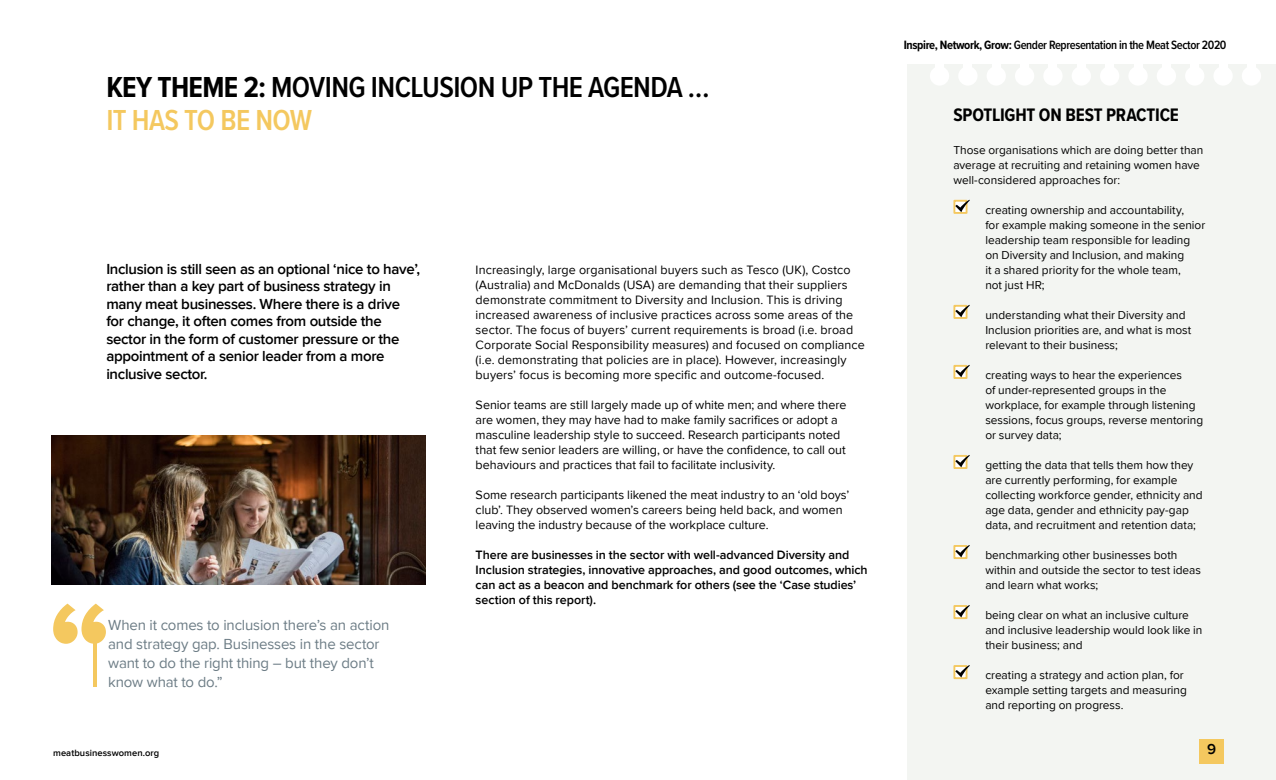
<style>
.page{position:relative;width:1276px;height:780px;background:#fff}
.page>*{position:absolute;margin:0;border:0;box-sizing:border-box;transform-origin:0 0}
.Heading_1_KT_Page{font:600 30px/32.5px "Proxima Nova Cond";letter-spacing:-.02em;color:#000}
.Heading_2_spt_no_bol{font:700 18.75px "Proxima Nova Cond";letter-spacing:-.01em;color:#000}
.Intro_para_KT{font:600 15px/17.5px "Proxima Nova";letter-spacing:-.02em;color:#000}
.Quote_KT_Page{font:15px/18.8px "Proxima Nova";letter-spacing:-.01em;color:#6c7c85}
.BODY_TEXT{font:12.5px/15px "Proxima Nova";letter-spacing:.005em;color:#000}
.BODY_TEXT_Highlight{font:600 12.5px/15px "Proxima Nova";letter-spacing:-.005em;color:#000}
.t1{font:600 12.5px "Proxima Nova Cond";letter-spacing:-.03em;color:#000}
.KT_tick_bullet{font:11.88px/15px "Proxima Nova";color:#000}
.BODY_TEXT_KT{font:11.88px/15px "Proxima Nova";color:#000}
.t2{font:600 9.38px "Proxima Nova";letter-spacing:.005em;color:#000}
.s1{font-weight:700}
.s2{color:#f4c85f}
</style>
<div class="page">
<div style="left:907px;top:65px;width:369px;height:715px;background:#f3f5f2"></div>
<div style="left:930px;top:66px;width:19px;height:20px;background:#fff;border-radius:50%"></div>
<div style="left:935px;top:60px;width:8px;height:10px;background:#fff"></div>
<div style="left:958px;top:66px;width:19px;height:20px;background:#fff;border-radius:50%"></div>
<div style="left:963px;top:60px;width:9px;height:10px;background:#fff"></div>
<div style="left:986px;top:66px;width:20px;height:20px;background:#fff;border-radius:50%"></div>
<div style="left:992px;top:60px;width:8px;height:10px;background:#fff"></div>
<div style="left:1015px;top:66px;width:19px;height:20px;background:#fff;border-radius:50%"></div>
<div style="left:1020px;top:60px;width:9px;height:10px;background:#fff"></div>
<div style="left:1043px;top:66px;width:19px;height:20px;background:#fff;border-radius:50%"></div>
<div style="left:1048px;top:60px;width:9px;height:10px;background:#fff"></div>
<div style="left:1071px;top:66px;width:20px;height:20px;background:#fff;border-radius:50%"></div>
<div style="left:1077px;top:60px;width:8px;height:10px;background:#fff"></div>
<div style="left:1100px;top:66px;width:19px;height:20px;background:#fff;border-radius:50%"></div>
<div style="left:1105px;top:60px;width:9px;height:10px;background:#fff"></div>
<div style="left:1128px;top:66px;width:19px;height:20px;background:#fff;border-radius:50%"></div>
<div style="left:1133px;top:60px;width:9px;height:10px;background:#fff"></div>
<div style="left:1156px;top:66px;width:20px;height:20px;background:#fff;border-radius:50%"></div>
<div style="left:1162px;top:60px;width:8px;height:10px;background:#fff"></div>
<div style="left:1185px;top:66px;width:19px;height:20px;background:#fff;border-radius:50%"></div>
<div style="left:1190px;top:60px;width:9px;height:10px;background:#fff"></div>
<div style="left:1213px;top:66px;width:19px;height:20px;background:#fff;border-radius:50%"></div>
<div style="left:1218px;top:60px;width:9px;height:10px;background:#fff"></div>
<div style="left:1241px;top:66px;width:20px;height:20px;background:#fff;border-radius:50%"></div>
<div style="left:1247px;top:60px;width:8px;height:10px;background:#fff"></div>
<svg style="left:953px;top:200px;width:14px;height:14px"></svg>
<svg style="left:955px;top:200px;width:14px;height:12px"></svg>
<svg style="left:953px;top:305px;width:14px;height:14px"></svg>
<svg style="left:955px;top:305px;width:14px;height:12px"></svg>
<svg style="left:953px;top:365px;width:14px;height:14px"></svg>
<svg style="left:955px;top:365px;width:14px;height:12px"></svg>
<svg style="left:953px;top:455px;width:14px;height:14px"></svg>
<svg style="left:955px;top:455px;width:14px;height:12px"></svg>
<svg style="left:953px;top:545px;width:14px;height:14px"></svg>
<svg style="left:955px;top:545px;width:14px;height:12px"></svg>
<svg style="left:953px;top:605px;width:14px;height:14px"></svg>
<svg style="left:955px;top:605px;width:14px;height:12px"></svg>
<svg style="left:953px;top:665px;width:14px;height:14px"></svg>
<svg style="left:955px;top:665px;width:14px;height:12px"></svg>
<svg style="left:53px;top:603px;width:53px;height:40px"></svg>
<hr style="left:93px;top:630px;width:4px;height:56px;background:#f4c85f">
<img style="left:51px;top:435px;width:374px;height:150px">
<div style="left:1199px;top:739px;width:25px;height:25px;background:#f4c85f"></div>
<p class="Heading_1_KT_Page" style="left:106px;top:70px;width:605px"><span class="s1">KEY THEME 2:</span> MOVING INCLUSION UP THE AGENDA …<br><span class="s2">IT HAS TO BE NOW</span></p>
<p class="Intro_para_KT" style="left:106px;top:260px;width:315px">Inclusion is still seen as an optional ‘nice to have’, rather than a key part of business strategy in many meat businesses. Where there is a drive for change, it often comes from outside the sector in the form of customer pressure or the appointment of a senior leader from a more inclusive sector.</p>
<p class="Quote_KT_Page" style="left:108px;top:616px;width:283px">When it comes to inclusion there’s an action and strategy gap. Businesses in the sector want to do the right thing – but they don’t know what to do.”</p>
<p class="t2" style="left:53px;top:747px;width:108px">meatbusinesswomen.org</p>
<p class="BODY_TEXT" style="left:476px;top:262px;width:390px">Increasingly, large organisational buyers such as Tesco (UK), Costco (Australia) and McDonalds (USA) are demanding that their suppliers demonstrate commitment to Diversity and Inclusion. This is driving increased awareness of inclusive practices across some areas of the sector. The focus of buyers’ current requirements is broad (i.e. broad Corporate Social Responsibility measures) and focused on compliance (i.e. demonstrating that policies are in place). However, increasingly buyers’ focus is becoming more specific and outcome-focused.</p>
<p class="BODY_TEXT" style="left:476px;top:397px;width:372px">Senior teams are still largely made up of white men; and where there are women, they may have had to make family sacrifices or adopt a masculine leadership style to succeed. Research participants noted that few senior leaders are willing, or have the confidence, to call out behaviours and practices that fail to facilitate inclusivity.</p>
<p class="BODY_TEXT" style="left:476px;top:487px;width:375px">Some research participants likened the meat industry to an ‘old boys’ club’. They observed women’s careers being held back, and women leaving the industry because of the workplace culture.</p>
<p class="BODY_TEXT_Highlight" style="left:476px;top:547px;width:393px">There are businesses in the sector with well-advanced Diversity and Inclusion strategies, innovative approaches, and good outcomes, which can act as a beacon and benchmark for others (see the ‘Case studies’ section of this report).</p>
<p class="t1" style="left:904px;top:35px;width:324px"><span class="s1">Inspire, Network, Grow:</span> Gender Representation in the Meat Sector 2020</p>
<p class="Heading_2_spt_no_bol" style="left:953px;top:101px;width:227px">SPOTLIGHT ON BEST PRACTICE</p>
<p class="BODY_TEXT_KT" style="left:953px;top:142px;width:251px">Those organisations which are doing better than average at recruiting and retaining women have well-considered approaches for:</p>
<p class="KT_tick_bullet" style="left:985px;top:202px;width:221px">creating ownership and accountability,<br>for example making someone in the senior leadership team responsible for leading on Diversity and Inclusion, and making<br>it a shared priority for the whole team,<br>not just HR;</p>
<p class="KT_tick_bullet" style="left:985px;top:307px;width:208px">understanding what their Diversity and<br>Inclusion priorities are, and what is most relevant to their business;</p>
<p class="KT_tick_bullet" style="left:985px;top:367px;width:219px">creating ways to hear the experiences<br>of under-represented groups in the workplace, for example through listening sessions, focus groups, reverse mentoring or survey data;</p>
<p class="KT_tick_bullet" style="left:985px;top:457px;width:219px">getting the data that tells them how they are currently performing, for example collecting workforce gender, ethnicity and age data, gender and ethnicity pay-gap data, and recruitment and retention data;</p>
<p class="KT_tick_bullet" style="left:985px;top:547px;width:217px">benchmarking other businesses both within and outside the sector to test ideas and learn what works;</p>
<p class="KT_tick_bullet" style="left:985px;top:607px;width:219px">being clear on what an inclusive culture and inclusive leadership would look like in their business; and</p>
<p class="KT_tick_bullet" style="left:985px;top:667px;width:203px">creating a strategy and action plan, for example setting targets and measuring and reporting on progress.</p>
<p class="Intro_para_KT" style="left:1207px;top:740px;width:11px">9</p>
</div>
